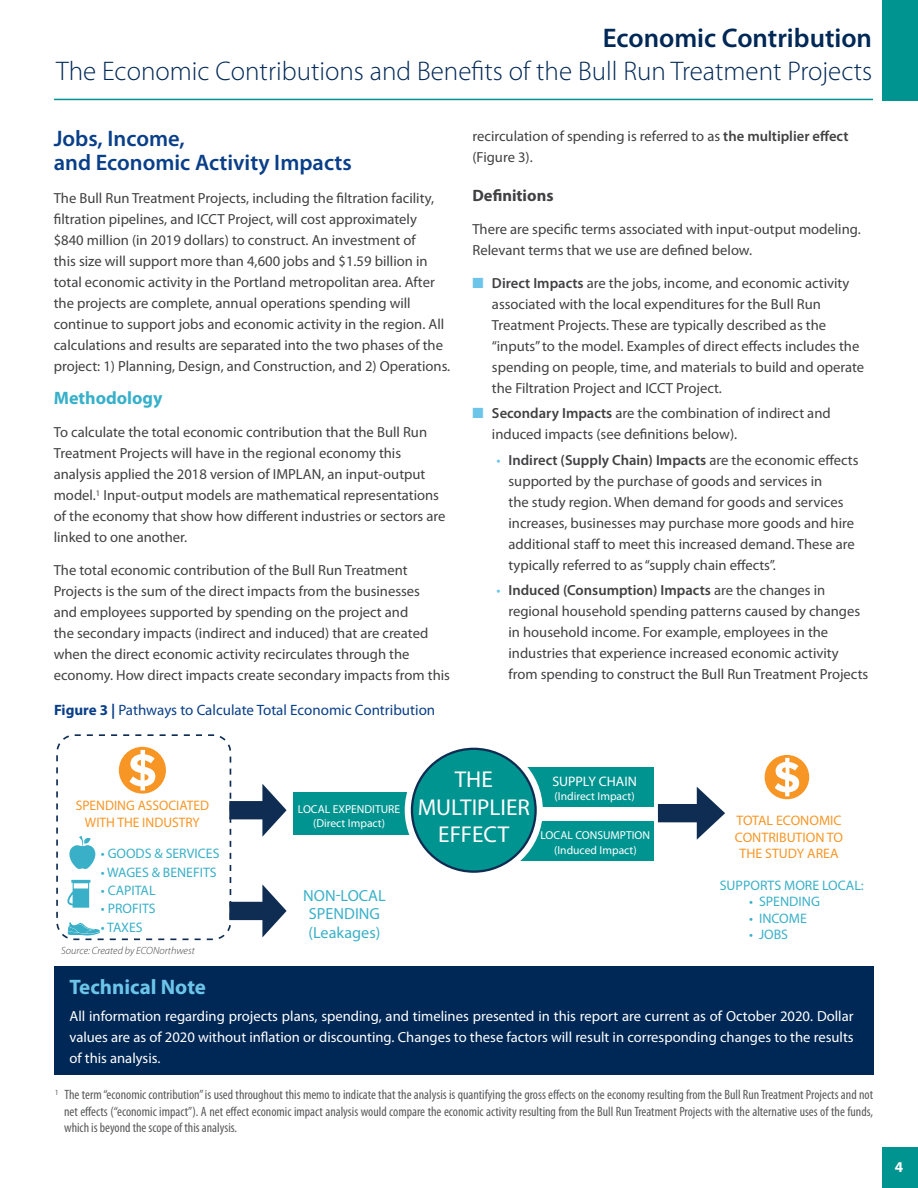
<style>
.page{position:relative;width:918px;height:1188px;background:#fff}
.page>*{position:absolute;margin:0;border:0;box-sizing:border-box;transform-origin:0 0}
.t1{font:300 27px "Myriad Pro";color:#002856}
.t2{font:600 27px "Myriad Pro";color:#002856}
.t3{font:22.95px/27.6px "Myriad Pro";color:#fff;text-align:center}
.t4{font:600 22.5px/24px "Myriad Pro";color:#093f89}
.t5{font:700 21px "Myriad Pro";color:#6cc5e9}
.t6{font:700 18px "Myriad Pro";color:#37b0c9}
.t7{font:700 16.5px "Myriad Pro";color:#414042}
.t8{font:16.05px/18.9px "Myriad Pro";color:#3ab0c8;text-align:center}
.t9{font:15px "Myriad Pro";color:#093f89}
.t10{font:700 15px "Myriad Pro";color:#fff}
.t11{font:14.7px/21px "Myriad Pro";color:#414042}
.t12{font:14.7px/21px "Myriad Pro";color:#fff;text-align:justify}
.t13{font:13.8px "Myriad Pro";color:#3ab0c8}
.t14{font:13.8px/16.5px "Myriad Pro";color:#f89625;text-align:center}
.t15{font:13.8px "Myriad Pro";color:#fff}
.t16{font:condensed 13.5px/16.5px "Myriad Pro";color:#58595b;text-align:justify}
.t17{font:11.55px/13.8px "Myriad Pro";color:#fff;text-align:center}
.t18{font:italic 300 10.5px "Myriad Pro";color:#414042}
.s1{font-weight:700}
.s2{font-weight:600}
.s3{color:#6cc5e9}
</style>
<div class="page">
<div style="left:882px;top:0;width:36px;height:100px;background:#009491"></div>
<hr style="left:54px;top:99px;width:819px;height:1px;background:#009491">
<div style="left:294px;top:792px;width:128px;height:43px;background:#009491"></div>
<div style="left:479px;top:767px;width:175px;height:40px;background:#009491"></div>
<div style="left:464px;top:821px;width:190px;height:39px;background:#009491"></div>
<svg style="left:408px;top:745px;width:132px;height:131px"></svg>
<div style="left:405px;top:742px;width:138px;height:137px;border:6px solid #fff;border-radius:50%"></div>
<div style="left:56px;top:734px;width:175px;height:206px;border:2px dashed #0f2d52;border-radius:18px"></div>
<svg style="left:229px;top:784px;width:58px;height:53px"></svg>
<div style="left:412px;top:749px;width:124px;height:123px;background:#009491;border-radius:50%"></div>
<div style="left:119px;top:747px;width:47px;height:47px;background:#f89625;border-radius:50%"></div>
<svg style="left:129px;top:750px;width:26px;height:41px"></svg>
<div style="left:765px;top:755px;width:44px;height:44px;background:#f89625;border-radius:50%"></div>
<svg style="left:775px;top:758px;width:24px;height:38px"></svg>
<svg style="left:69px;top:836px;width:26px;height:33px"></svg>
<svg style="left:67px;top:880px;width:23px;height:28px"></svg>
<svg style="left:68px;top:922px;width:32px;height:14px"></svg>
<svg style="left:229px;top:884px;width:58px;height:53px"></svg>
<svg style="left:658px;top:787px;width:67px;height:53px"></svg>
<div style="left:54px;top:966px;width:819px;height:109px;background:#002856"></div>
<div style="left:882px;top:1147px;width:36px;height:41px;background:#009491"></div>
<h1 class="t2" style="left:603px;top:21px;width:271px">Economic Contribution</h1>
<h1 class="t1" style="left:56px;top:54px;width:817px">The Economic Contributions and Benefits of the Bull Run Treatment Projects</h1>
<h3 class="t4" style="left:54px;top:126px;width:300px">Jobs, Income,<br>and Economic Activity Impacts</h3>
<p class="t11" style="left:54px;top:188px;width:398px">The Bull Run Treatment Projects, including the filtration facility, filtration pipelines, and ICCT Project, will cost approximately $840 million (in 2019 dollars) to construct. An investment of<br>this size will support more than 4,600 jobs and $1.59 billion in total economic activity in the Portland metropolitan area. After the projects are complete, annual operations spending will continue to support jobs and economic activity in the region. All calculations and results are separated into the two phases of the project: 1) Planning, Design, and Construction, and 2) Operations.</p>
<p class="t6" style="left:54px;top:387px;width:110px">Methodology</p>
<p class="t11" style="left:54px;top:422px;width:393px">To calculate the total economic contribution that the Bull Run Treatment Projects will have in the regional economy this analysis applied the 2018 version of IMPLAN, an input-output model.<sup>1</sup> Input-output models are mathematical representations of the economy that show how different industries or sectors are linked to one another.</p>
<p class="t11" style="left:54px;top:560px;width:398px">The total economic contribution of the Bull Run Treatment Projects is the sum of the direct impacts from the businesses<br>and employees supported by spending on the project and<br>the secondary impacts (indirect and induced) that are created when the direct economic activity recirculates through the economy. How direct impacts create secondary impacts from this</p>
<p class="t9" style="left:54px;top:701px;width:383px"><span class="s1">Figure 3 |</span> Pathways to Calculate Total Economic Contribution</p>
<p class="t11" style="left:473px;top:125px;width:378px">recirculation of spending is referred to as <span class="s2">the multiplier effect </span>(Figure 3).</p>
<p class="t7" style="left:472px;top:184px;width:83px">Definitions</p>
<p class="t11" style="left:472px;top:218px;width:390px">There are specific terms associated with input-output modeling.<br>Relevant terms that we use are defined below.</p>
<p class="t11" style="left:492px;top:272px;width:374px;text-indent:-19px"><span class="s3">■</span> <span class="s2">Direct Impacts</span> are the jobs, income, and economic activity associated with the local expenditures for the Bull Run Treatment Projects. These are typically described as the “inputs” to the model. Examples of direct effects includes the spending on people, time, and materials to build and operate the Filtration Project and ICCT Project.</p>
<p class="t11" style="left:492px;top:402px;width:340px;text-indent:-19px"><span class="s3">■</span> <span class="s2">Secondary Impacts</span> are the combination of indirect and induced impacts (see definitions below).</p>
<p class="t11" style="left:509px;top:449px;width:352px;text-indent:-12px"><span class="s3">•</span> <span class="s2">Indirect (Supply Chain) Impacts</span> are the economic effects supported by the purchase of goods and services in<br>the study region. When demand for goods and services increases, businesses may purchase more goods and hire additional staff to meet this increased demand. These are typically referred to as “supply chain effects”.</p>
<p class="t11" style="left:509px;top:579px;width:361px;text-indent:-12px"><span class="s3">•</span> <span class="s2">Induced (Consumption) Impacts</span> are the changes in regional household spending patterns caused by changes in household income. For example, employees in the industries that experience increased economic activity from spending to construct the Bull Run Treatment Projects</p>
<h2 class="t3" style="left:418px;top:765px;width:114px">THE<br>MULTIPLIER<br>EFFECT</h2>
<p class="t15" style="left:552px;top:773px;width:86px">SUPPLY CHAIN</p>
<p class="t17" style="left:555px;top:789px;width:82px">(Indirect Impact)</p>
<p class="t17" style="left:541px;top:827px;width:111px;line-height:15.3px">LOCAL CONSUMPTION (Induced Impact)</p>
<p class="t14" style="left:76px;top:797px;width:135px">SPENDING ASSOCIATED<br>WITH THE INDUSTRY</p>
<p class="t17" style="left:298px;top:802px;width:104px">LOCAL EXPENDITURE (Direct Impact)</p>
<p class="t14" style="left:735px;top:812px;width:110px;text-align:left">TOTAL ECONOMIC<br>CONTRIBUTION TO</p>
<p class="t13" style="left:101px;top:845px;width:120px">• GOODS &amp; SERVICES</p>
<p class="t14" style="left:739px;top:845px;width:101px">THE STUDY AREA</p>
<p class="t13" style="left:101px;top:864px;width:117px">• WAGES &amp; BENEFITS</p>
<p class="t13" style="left:101px;top:882px;width:56px">• CAPITAL</p>
<p class="t13" style="left:101px;top:900px;width:56px">• PROFITS</p>
<p class="t13" style="left:101px;top:919px;width:43px">• TAXES</p>
<p class="t13" style="left:720px;top:877px;width:146px">SUPPORTS MORE LOCAL:</p>
<p class="t13" style="left:749px;top:893px;width:72px">• SPENDING</p>
<p class="t13" style="left:749px;top:910px;width:59px">• INCOME</p>
<p class="t13" style="left:749px;top:926px;width:40px">• JOBS</p>
<p class="t8" style="left:303px;top:886px;width:84px">NON-LOCAL<br>SPENDING (Leakages)</p>
<p class="t18" style="left:61px;top:944px;width:135px">Source: Created by ECONorthwest</p>
<h3 class="t5" style="left:69px;top:973px;width:138px">Technical Note</h3>
<p class="t12" style="left:69px;top:1005px;width:786px">All information regarding projects plans, spending, and timelines presented in this report are current as of October 2020. Dollar values are as of 2020 without inflation or discounting. Changes to these factors will result in corresponding changes to the results of this analysis.</p>
<p class="t16" style="left:64px;top:1086px;width:811px;text-indent:-9px"><sup>1</sup> The term “economic contribution” is used throughout this memo to indicate that the analysis is quantifying the gross effects on the economy resulting from the Bull Run Treatment Projects and not net effects (“economic impact”). A net effect economic impact analysis would compare the economic activity resulting from the Bull Run Treatment Projects with the alternative uses of the funds, which is beyond the scope of this analysis.</p>
<p class="t10" style="left:895px;top:1157px;width:10px">4</p>
</div>
